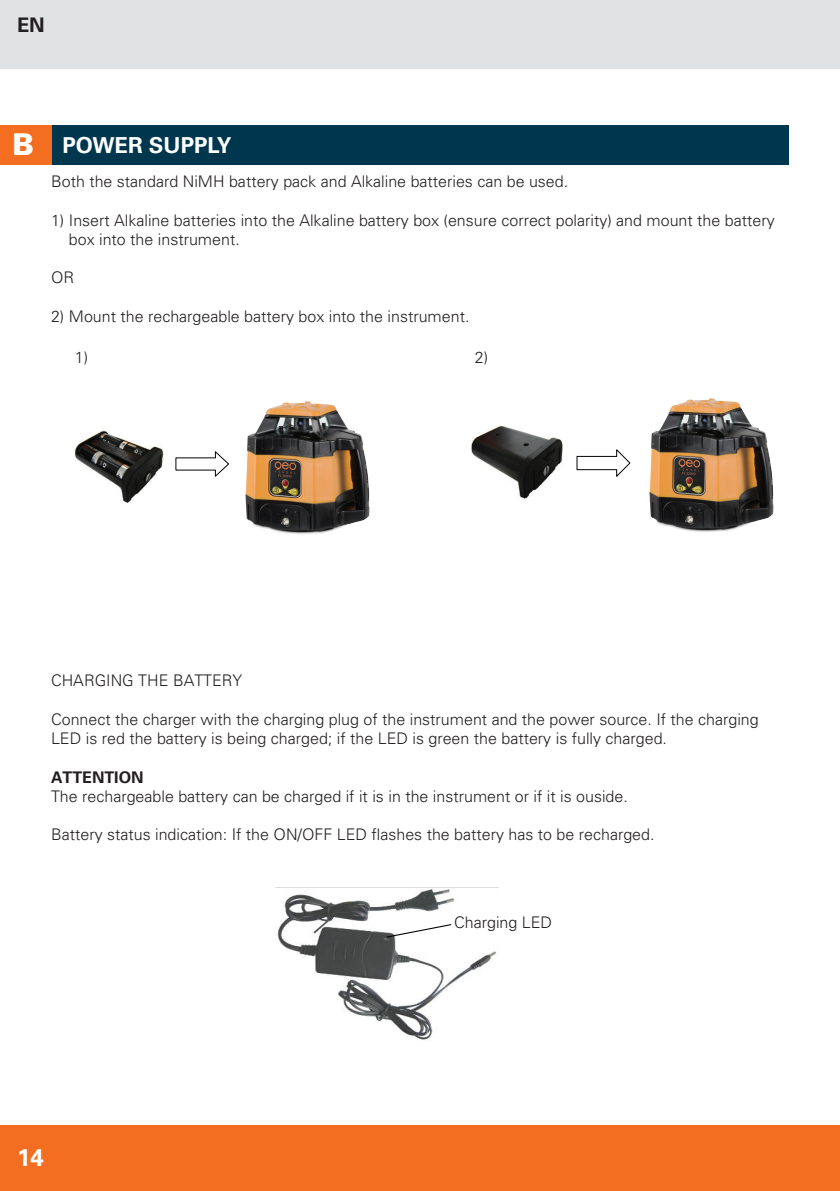
<style>
.page{position:relative;width:840px;height:1191px;background:#fff}
.page>*{position:absolute;margin:0;border:0;box-sizing:border-box;transform-origin:0 0}
.t1{font:900 30px "Univers LT Std";color:#fff}
.t2{font:700 24px "Univers LT Std";color:#fff}
.t3{font:700 22px "Univers LT Std";color:#fff}
.t4{font:700 20px "Univers LT Std";color:#231f20}
.t5{font:300 16px/19.2px "Univers LT Std";color:#231f20}
.t6{font:700 16px "Univers LT Std";color:#231f20}
</style>
<div class="page">
<div style="left:0;top:1125px;width:839px;height:66px;background:#f36e21"></div>
<div style="left:0;top:0;width:839px;height:68px;background:#e1e2e4"></div>
<div style="left:51px;top:125px;width:737px;height:39px;background:#01374e"></div>
<img style="left:275px;top:887px;width:223px;height:153px">
<svg style="left:385px;top:923px;width:67px;height:15px"></svg>
<div style="left:0;top:125px;width:51px;height:39px;background:#f36e21"></div>
<img style="left:471px;top:425px;width:92px;height:74px">
<svg style="left:576px;top:449px;width:54px;height:28px"></svg>
<img style="left:649px;top:398px;width:125px;height:134px">
<img style="left:74px;top:430px;width:89px;height:72px">
<svg style="left:175px;top:451px;width:54px;height:26px"></svg>
<img style="left:245px;top:401px;width:125px;height:133px">
<p class="t4" style="left:17px;top:13px;width:29px">EN</p>
<h1 class="t1" style="left:12px;top:126px;width:23px">B</h1>
<h3 class="t3" style="left:62px;top:132px;width:170px">POWER SUPPLY</h3>
<p class="t5" style="left:51px;top:172px;width:518px">Both the standard NiMH battery pack and Alkaline batteries can be used.</p>
<p class="t5" style="left:69px;top:210px;width:707px;text-indent:-18px">1) Insert Alkaline batteries into the Alkaline battery box (ensure correct polarity) and mount the battery box into the instrument.</p>
<p class="t5" style="left:51px;top:268px;width:25px">OR</p>
<p class="t5" style="left:51px;top:306px;width:419px">2) Mount the rechargeable battery box into the instrument.</p>
<p class="t5" style="left:75px;top:348px;width:15px">1)</p>
<p class="t5" style="left:474px;top:348px;width:15px">2)</p>
<p class="t5" style="left:51px;top:671px;width:193px">CHARGING THE BATTERY</p>
<p class="t5" style="left:51px;top:709px;width:708px">Connect the charger with the charging plug of the instrument and the power source. If the charging<br>LED is red the battery is being charged; if the LED is green the battery is fully charged.</p>
<p class="t6" style="left:51px;top:767px;width:94px">ATTENTION</p>
<p class="t5" style="left:51px;top:786px;width:578px">The rechargeable battery can be charged if it is in the instrument or if it is ouside.</p>
<p class="t5" style="left:51px;top:825px;width:604px">Battery status indication: If the ON/OFF LED flashes the battery has to be recharged.</p>
<h2 class="t2" style="left:17px;top:1143px;width:28px">14</h2>
<p class="t5" style="left:454px;top:912px;width:99px">Charging LED</p>
</div>
